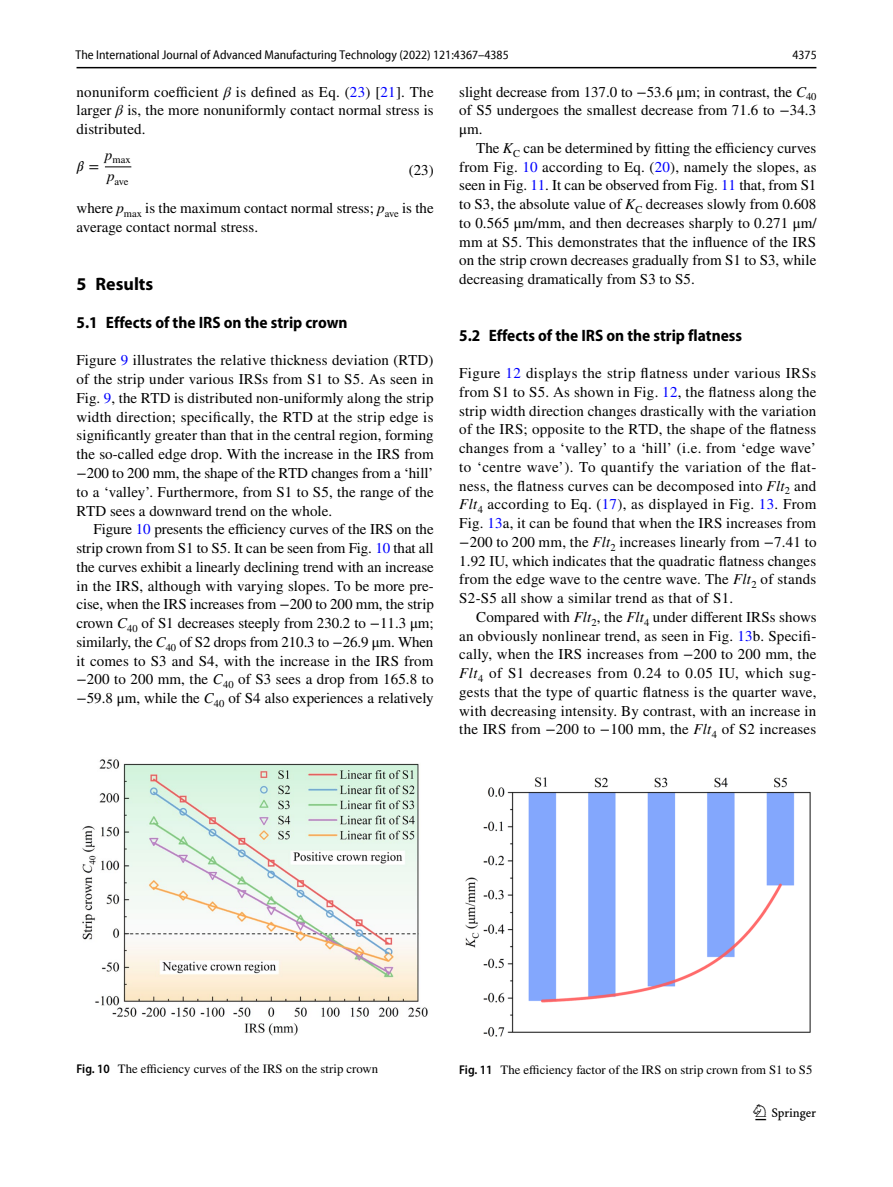
<style>
.page{position:relative;width:893px;height:1187px;background:#fff}
.page>*{position:absolute;margin:0;border:0;box-sizing:border-box;transform-origin:0 0}
.t1{font:22.5px "Springnew Regular 3";color:#000}
.t2{font:700 18px "Myriad Pro";color:#000}
.t3{font:700 semi-condensed 16.5px "Myriad Pro";color:#000}
.t4{font:15px/18.8px "STIX";letter-spacing:.005em;color:#000;text-align:justify}
.t5{font:15px "STIX Math Italic 8";color:#000}
.t6{font:12.75px "STIX";color:#000}
.t7{font:semi-condensed 12.75px "Myriad Pro Unic";color:#000}
.t8{font:10.5px/21.6px "STIX Math Regular 28";letter-spacing:-.01em;color:#000}
.s1{font-style:italic}
.s2{color:#00f}
.s3{font-family:"STIX Math Regular 28"}
.s4{font-family:"Myriad Pro";font-weight:600;font-stretch:semi-condensed}
</style>
<div class="page">
<hr style="left:77px;top:67px;width:739px;height:1px;background:#000">
<svg style="left:105px;top:166px;width:26px;height:1px"></svg>
<img style="left:82px;top:759px;width:346px;height:277px">
<img style="left:465px;top:777px;width:346px;height:260px">
<p class="t7" style="left:76px;top:50px;width:435px">The International Journal of Advanced Manufacturing Technology (2022) 121:4367–4385</p>
<p class="t7" style="left:792px;top:50px;width:26px">4375</p>
<p class="t4" style="left:77px;top:83px;width:359px">nonuniform coefficient <span class="s1">β</span> is defined as Eq. (<span class="s2">23</span>) [<span class="s2">21</span>]. The larger <span class="s1">β</span> is, the more nonuniformly contact normal stress is distributed.</p>
<p class="t5" style="left:76px;top:161px;width:24px">𝛽 <span class="s3">=</span></p>
<p class="t8" style="left:105px;top:150px;width:27px"><sup>p</sup>max <sup>p</sup>ave</p>
<p class="t4" style="left:409px;top:161px;width:26px">(23)</p>
<p class="t4" style="left:77px;top:200px;width:359px">where <span class="s1">p</span><sub>max</sub> is the maximum contact normal stress; <span class="s1">p</span><sub>ave</sub> is the average contact normal stress.</p>
<p class="t2" style="left:77px;top:272px;width:78px">5 Results</p>
<p class="t3" style="left:77px;top:313px;width:272px">5.1 Effects of the IRS on the strip crown</p>
<p class="t4" style="left:77px;top:352px;width:359px">Figure <span class="s2">9</span> illustrates the relative thickness deviation (RTD) of the strip under various IRSs from S1 to S5. As seen in Fig. <span class="s2">9</span>, the RTD is distributed non-uniformly along the strip width direction; specifically, the RTD at the strip edge is significantly greater than that in the central region, forming the so-called edge drop. With the increase in the IRS from −200 to 200 mm, the shape of the RTD changes from a ‘hill’ to a ‘valley’. Furthermore, from S1 to S5, the range of the RTD sees a downward trend on the whole.</p>
<p class="t4" style="left:77px;top:521px;width:359px;text-indent:17px">Figure <span class="s2">10</span> presents the efficiency curves of the IRS on the strip crown from S1 to S5. It can be seen from Fig. <span class="s2">10</span> that all the curves exhibit a linearly declining trend with an increase in the IRS, although with varying slopes. To be more pre&shy;cise, when the IRS increases from −200 to 200 mm, the strip crown <span class="s1">C</span><sub>40</sub> of S1 decreases steeply from 230.2 to −11.3 μm; similarly, the <span class="s1">C</span><sub>40</sub> of S2 drops from 210.3 to −26.9 μm. When it comes to S3 and S4, with the increase in the IRS from −200 to 200 mm, the <span class="s1">C</span><sub>40</sub> of S3 sees a drop from 165.8 to −59.8 μm, while the <span class="s1">C</span><sub>40</sub> of S4 also experiences a relatively</p>
<p class="t4" style="left:459px;top:83px;width:359px">slight decrease from 137.0 to −53.6 μm; in contrast, the <span class="s1">C</span><sub>40 </sub>of S5 undergoes the smallest decrease from 71.6 to −34.3 μm.</p>
<p class="t4" style="left:459px;top:139px;width:359px;text-indent:17px">The <span class="s1">K</span><sub>C</sub> can be determined by fitting the efficiency curves from Fig. <span class="s2">10</span> according to Eq. (<span class="s2">20</span>), namely the slopes, as seen in Fig. <span class="s2">11</span>. It can be observed from Fig. <span class="s2">11</span> that, from S1 to S3, the absolute value of <span class="s1">K</span><sub>C</sub> decreases slowly from 0.608 to 0.565 μm/mm, and then decreases sharply to 0.271 μm/ mm at S5. This demonstrates that the influence of the IRS on the strip crown decreases gradually from S1 to S3, while decreasing dramatically from S3 to S5.</p>
<p class="t3" style="left:459px;top:326px;width:284px">5.2 Effects of the IRS on the strip flatness</p>
<p class="t4" style="left:459px;top:364px;width:359px">Figure <span class="s2">12</span> displays the strip flatness under various IRSs from S1 to S5. As shown in Fig. <span class="s2">12</span>, the flatness along the strip width direction changes drastically with the variation of the IRS; opposite to the RTD, the shape of the flatness changes from a ‘valley’ to a ‘hill’ (i.e. from ‘edge wave’ to ‘centre wave’). To quantify the variation of the flat&shy;ness, the flatness curves can be decomposed into <span class="s1">Flt</span><sub>2</sub> and <span class="s1">Flt</span><sub>4</sub> according to Eq. (<span class="s2">17</span>), as displayed in Fig. <span class="s2">13</span>. From Fig. <span class="s2">13</span>a, it can be found that when the IRS increases from −200 to 200 mm, the <span class="s1">Flt</span><sub>2</sub> increases linearly from −7.41 to 1.92 IU, which indicates that the quadratic flatness changes from the edge wave to the centre wave. The <span class="s1">Flt</span><sub>2</sub> of stands S2-S5 all show a similar trend as that of S1.</p>
<p class="t4" style="left:459px;top:608px;width:359px;text-indent:17px">Compared with <span class="s1">Flt</span><sub>2</sub>, the <span class="s1">Flt</span><sub>4</sub> under different IRSs shows an obviously nonlinear trend, as seen in Fig. <span class="s2">13</span>b. Specifi&shy;cally, when the IRS increases from −200 to 200 mm, the <span class="s1">Flt</span><sub>4</sub> of S1 decreases from 0.24 to 0.05 IU, which sug&shy;gests that the type of quartic flatness is the quarter wave, with decreasing intensity. By contrast, with an increase in the IRS from −200 to −100 mm, the <span class="s1">Flt</span><sub>4</sub> of S2 increases</p>
<p class="t6" style="left:77px;top:1059px;width:303px"><span class="s4">Fig. 10</span> The efficiency curves of the IRS on the strip crown</p>
<p class="t6" style="left:459px;top:1060px;width:355px"><span class="s4">Fig. 11</span> The efficiency factor of the IRS on strip crown from S1 to S5</p>
<h1 class="t1" style="left:755px;top:1104px;width:62px">1 3</h1>
</div>
